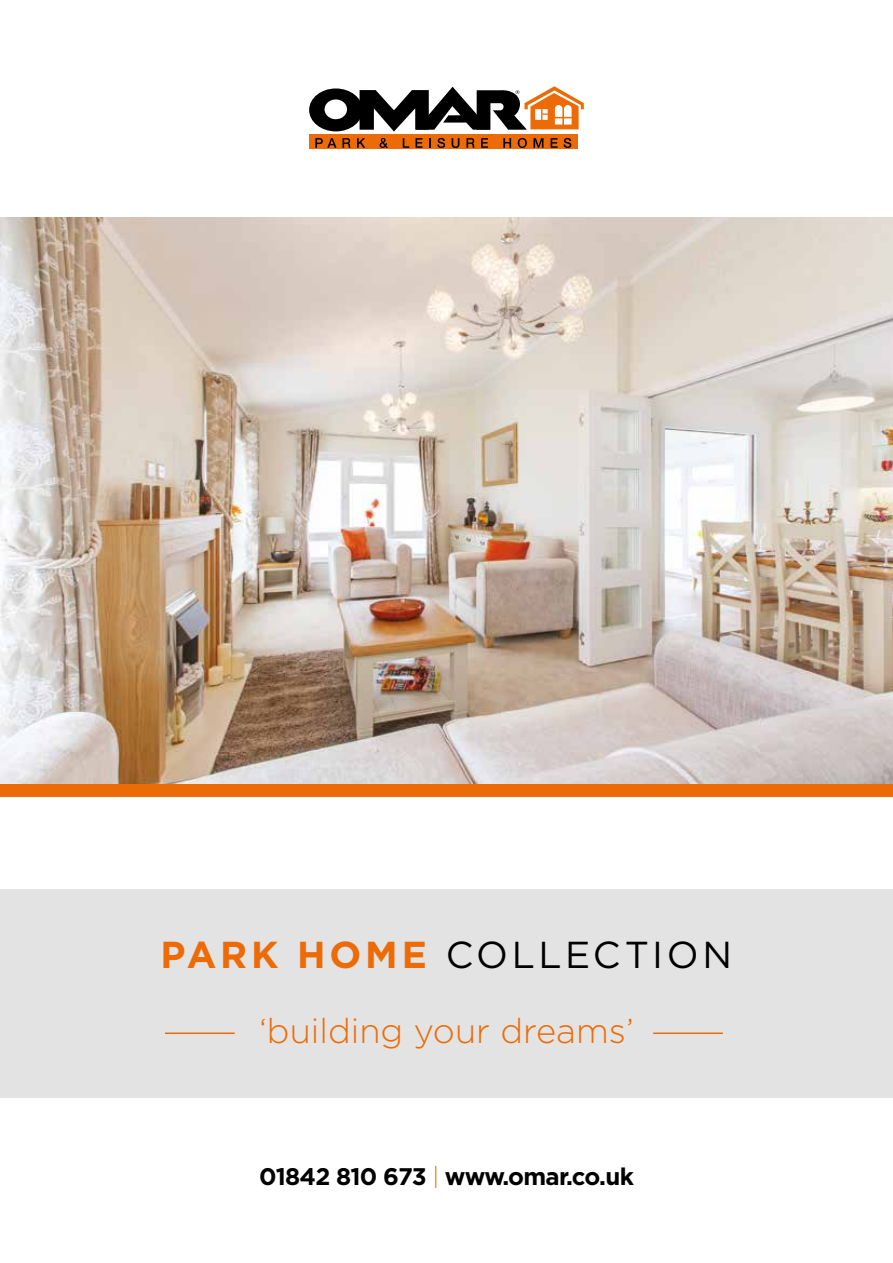
<style>
.page{position:relative;width:893px;height:1263px;background:#fff}
.page>*{position:absolute;margin:0;border:0;box-sizing:border-box;transform-origin:0 0}
.t1{font:37.5px "Gotham";letter-spacing:.09em;color:#000}
.t2{font:300 34.5px "Gotham";color:#ed6b06}
.t3{font:700 24px "Gotham";letter-spacing:-.03em;color:#000}
.s1{font-weight:700;color:#ed6b06}
.s2{font-weight:300;color:#ed6b06}
</style>
<div class="page">
<div style="left:0;top:889px;width:893px;height:209px;background:#e3e3e3"></div>
<img style="left:0;top:218px;width:893px;height:566px">
<div style="left:0;top:784px;width:893px;height:13px;background:#ed6b06"></div>
<hr style="left:165px;top:1032px;width:70px;height:2px;background:#ed6b06">
<hr style="left:653px;top:1032px;width:70px;height:2px;background:#ed6b06">
<div style="left:309px;top:134px;width:269px;height:15px;background:#ed6b06"></div>
<svg style="left:309px;top:86px;width:275px;height:46px"></svg>
<svg style="left:315px;top:138px;width:21px;height:10px"></svg>
<svg style="left:342px;top:138px;width:9px;height:10px"></svg>
<svg style="left:357px;top:138px;width:8px;height:10px"></svg>
<svg style="left:380px;top:138px;width:8px;height:10px"></svg>
<svg style="left:403px;top:138px;width:6px;height:10px"></svg>
<svg style="left:415px;top:138px;width:8px;height:10px"></svg>
<svg style="left:429px;top:138px;width:2px;height:10px"></svg>
<svg style="left:437px;top:138px;width:8px;height:10px"></svg>
<svg style="left:452px;top:138px;width:7px;height:10px"></svg>
<svg style="left:466px;top:138px;width:9px;height:10px"></svg>
<svg style="left:481px;top:138px;width:7px;height:10px"></svg>
<svg style="left:503px;top:138px;width:8px;height:10px"></svg>
<svg style="left:518px;top:138px;width:9px;height:10px"></svg>
<svg style="left:533px;top:138px;width:10px;height:10px"></svg>
<svg style="left:551px;top:138px;width:20px;height:10px"></svg>
<h1 class="t1" style="left:160px;top:934px;width:573px"><span class="s1">PARK HOME</span> COLLECTION</h1>
<h2 class="t2" style="left:259px;top:1012px;width:376px">‘building your dreams’</h2>
<p class="t3" style="left:259px;top:1162px;width:376px">01842 810 673 <span class="s2">|</span> www.omar.co.uk</p>
</div>
